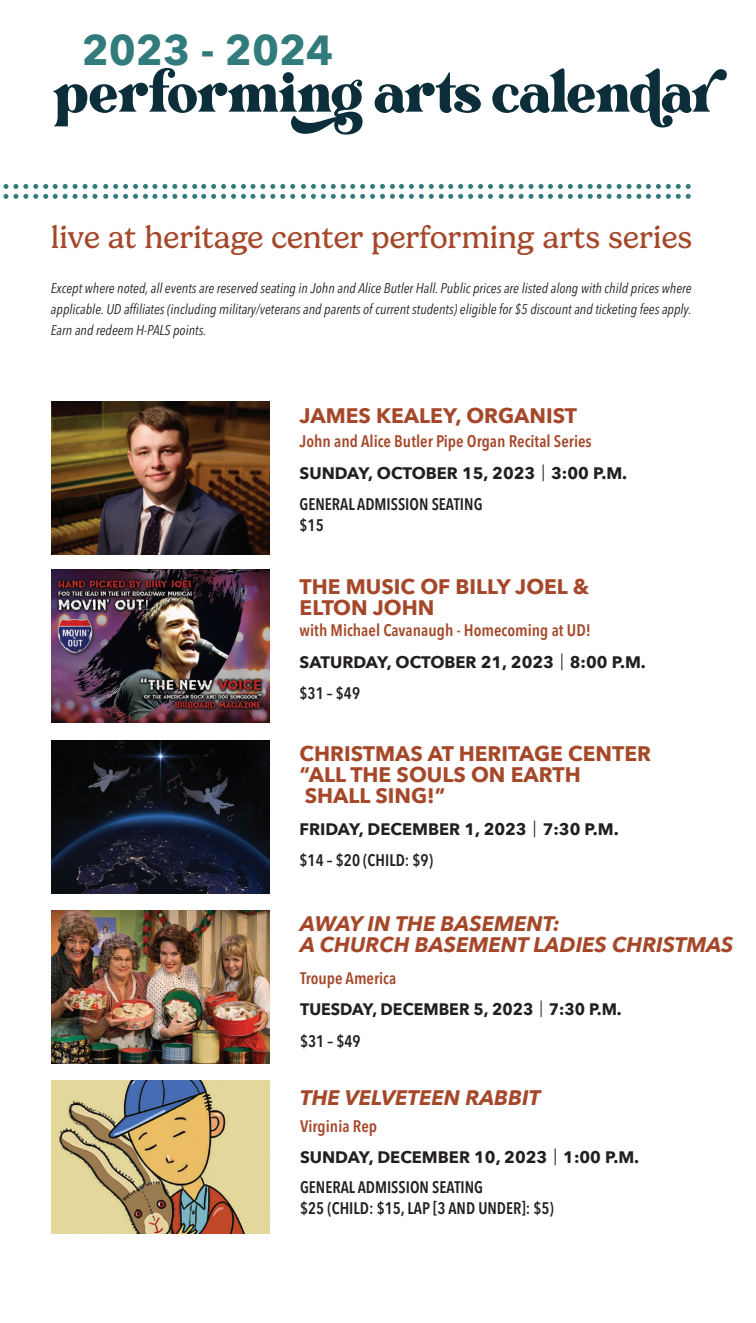
<style>
.page{position:relative;width:756px;height:1323px;background:#fff}
.page>*{position:absolute;margin:0;border:0;box-sizing:border-box;transform-origin:0 0}
.t1{font:56px "Olive Village";color:#0c2e3b}
.t2{font:700 42px "Avenir Next";color:#317b7d}
.t3{font:31.5px "Gelica";color:#a5482a}
.t4{font:700 21px/21px "Avenir Next";color:#a5482a}
.t5{font:italic 700 21px/21px "Avenir Next";color:#a5482a}
.t6{font:700 16.62px "Avenir Next";color:#231f20}
.t7{font:600 condensed 16.62px/21px "Avenir Next LT Pro";color:#231f20}
.t8{font:600 condensed 16.62px "Avenir Next LT Pro";color:#a5482a}
.t9{font:700 16.62px "Avenir Next";color:#231f20;scale:.96 1}
.t10{font:italic condensed 14px/21px "Avenir Next LT Pro";color:#231f20;text-align:justify}
.s1{font-family:"Avenir Next LT Pro";font-weight:400;font-stretch:condensed}
</style>
<div class="page">
<img style="left:51px;top:402px;width:218px;height:153px">
<img style="left:51px;top:569px;width:218px;height:153px">
<img style="left:51px;top:740px;width:218px;height:154px">
<img style="left:52px;top:910px;width:218px;height:153px">
<img style="left:52px;top:1081px;width:218px;height:153px">
<svg style="left:3px;top:184px;width:94px;height:15px"></svg>
<svg style="left:103px;top:184px;width:192px;height:15px"></svg>
<svg style="left:301px;top:184px;width:192px;height:15px"></svg>
<svg style="left:499px;top:184px;width:192px;height:15px"></svg>
<p class="t2" style="left:82px;top:14px;width:253px">2023 - 2024</p>
<p class="t1" style="left:54px;top:53px;width:659px">performingarts calendar</p>
<p class="t3" style="left:51px;top:220px;width:643px">live at heritage center performing arts series</p>
<p class="t10" style="left:51px;top:278px;width:642px">Except where noted, all events are reserved seating in John and Alice Butler Hall. Public prices are listed along with child prices where applicable. UD affiliates (including military/veterans and parents of current students) eligible for $5 discount and ticketing fees apply.<br>Earn and redeem H-PALS points.</p>
<p class="t4" style="left:300px;top:405px;width:279px">JAMES KEALEY, ORGANIST</p>
<p class="t8" style="left:300px;top:431px;width:294px">John and Alice Butler Pipe Organ Recital Series</p>
<p class="t6" style="left:300px;top:458px;width:329px">SUNDAY, OCTOBER 15, 2023 <span class="s1">|</span> 3:00 P.M.</p>
<p class="t7" style="left:300px;top:494px;width:184px">GENERAL ADMISSION SEATING $15</p>
<p class="t4" style="left:300px;top:576px;width:291px">THE MUSIC OF BILLY JOEL &amp;</p>
<p class="t4" style="left:300px;top:597px;width:136px">ELTON JOHN</p>
<p class="t8" style="left:300px;top:620px;width:293px">with Michael Cavanaugh - Homecoming at UD!</p>
<p class="t6" style="left:300px;top:647px;width:348px">SATURDAY, OCTOBER 21, 2023 <span class="s1">|</span> 8:00 P.M.</p>
<p class="t7" style="left:300px;top:683px;width:62px">$31 – $49</p>
<p class="t4" style="left:300px;top:743px;width:353px">CHRISTMAS AT HERITAGE CENTER “ALL THE SOULS ON EARTH<br>SHALL SING!”</p>
<p class="t6" style="left:300px;top:815px;width:321px">FRIDAY, DECEMBER 1, 2023 <span class="s1">|</span> 7:30 P.M.</p>
<p class="t7" style="left:300px;top:850px;width:135px">$14 – $20 (CHILD: $9)</p>
<p class="t5" style="left:300px;top:913px;width:435px">AWAY IN THE BASEMENT:<br>A CHURCH BASEMENT LADIES CHRISTMAS</p>
<p class="t8" style="left:300px;top:968px;width:98px">Troupe America</p>
<p class="t9" style="left:300px;top:995px;width:337px">TUESDAY, DECEMBER 5, 2023 <span class="s1">|</span> 7:30 P.M.</p>
<p class="t7" style="left:300px;top:1030px;width:62px">$31 – $49</p>
<p class="t5" style="left:300px;top:1087px;width:242px">THE VELVETEEN RABBIT</p>
<p class="t8" style="left:300px;top:1116px;width:78px">Virginia Rep</p>
<p class="t6" style="left:300px;top:1143px;width:341px">SUNDAY, DECEMBER 10, 2023 <span class="s1">|</span> 1:00 P.M.</p>
<p class="t7" style="left:300px;top:1176px;width:184px">GENERAL ADMISSION SEATING</p>
<p class="t7" style="left:300px;top:1197px;width:255px">$25 (CHILD: $15, LAP [3 AND UNDER]: $5)</p>
</div>
